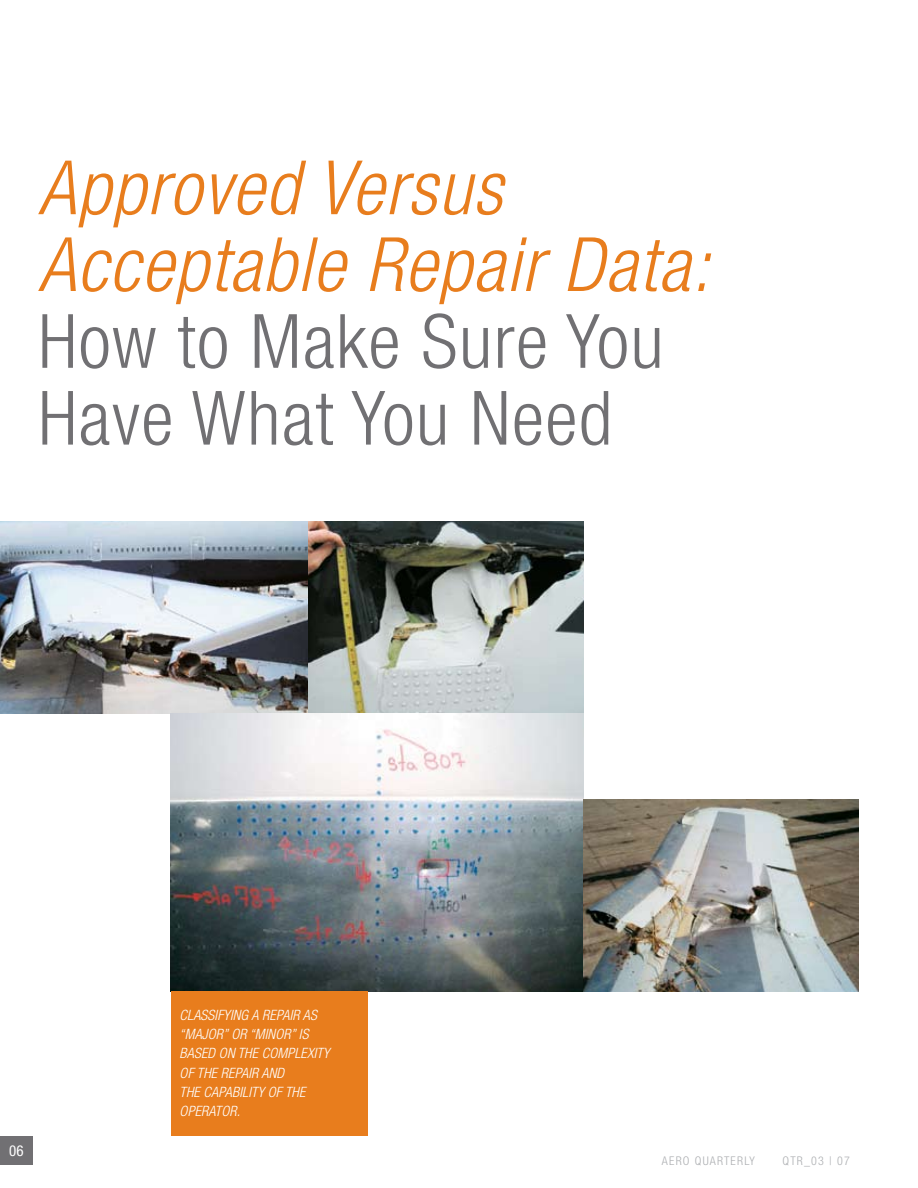
<style>
.page{position:relative;width:918px;height:1188px;background:#fff}
.page>*{position:absolute;margin:0;border:0;box-sizing:border-box;transform-origin:0 0}
.t1{font:italic 300 condensed 75px/76.8px "Helvetica Neue LT Std";letter-spacing:.02em;color:#e87d1d}
.t2{font:300 condensed 75px/76.8px "Helvetica Neue LT Std";letter-spacing:.02em;color:#717073}
.t3{font:condensed 15px "Helvetica Neue LT Std";color:#fff}
.t4{font:italic 300 condensed 14.25px/19.2px "Helvetica Neue LT Std";letter-spacing:.01em;color:#fff}
.t5{font:300 condensed 12px "Helvetica Neue LT Std";letter-spacing:.1em;color:#adafb2}
</style>
<div class="page">
<div style="left:0;top:1136px;width:33px;height:29px;background:#717073"></div>
<img style="left:0;top:521px;width:584px;height:192px">
<img style="left:171px;top:713px;width:413px;height:279px">
<img style="left:584px;top:800px;width:275px;height:192px">
<div style="left:171px;top:992px;width:197px;height:144px;background:#e87d1d"></div>
<h1 class="t1" style="left:38px;top:151px;width:673px">APPROVED VERSUS<br>ACCEPTABLE REPAIR DATA:</h1>
<h1 class="t2" style="left:38px;top:302px;width:627px">How to Make Sure You<br>Have What You Need</h1>
<p class="t3" style="left:9px;top:1142px;width:16px">06</p>
<p class="t4" style="left:180px;top:1006px;width:132px">CLASSIFYING A REPAIR AS “MAJOR ” OR “MINOR ” IS<br>BASED</p>
<p class="t4" style="left:180px;top:1044px;width:151px;text-indent:39px">ON THE COMPLEXIT Y<br>OF THE REPAIR AND<br>THE CA PABILITY OF THE<br>OPERATOR</p>
<p class="t4" style="left:237px;top:1102px;width:5px">.</p>
<p class="t5" style="left:662px;top:1153px;width:94px">aero quarterly</p>
<p class="t5" style="left:783px;top:1153px;width:69px">qtr_03 | 07</p>
</div>
